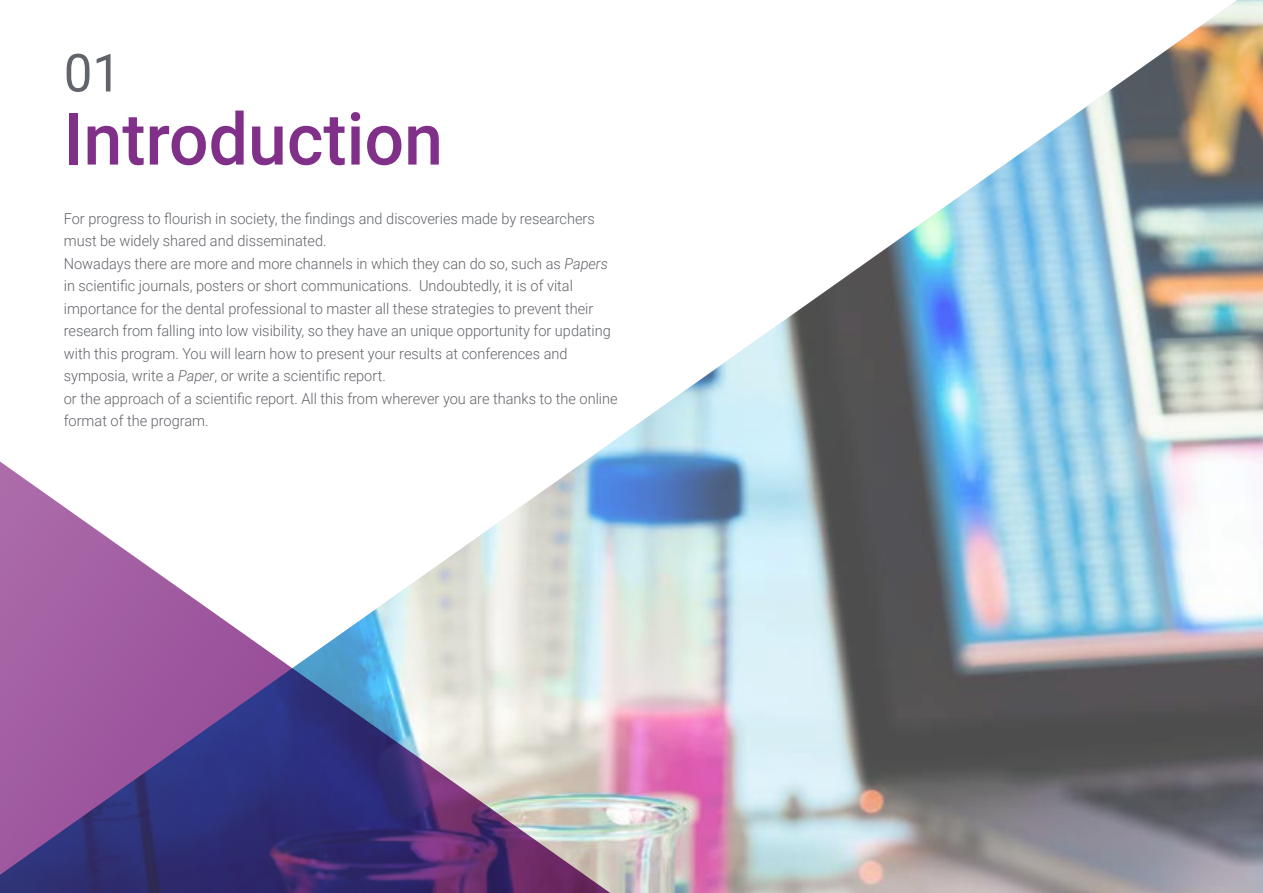
<style>
.page{position:relative;width:1263px;height:893px;background:#fff}
.page>*{position:absolute;margin:0;border:0;box-sizing:border-box;transform-origin:0 0}
.t1{font:500 72px "Roboto";color:#813089}
.t2{font:52.5px "Roboto";color:#61646a}
.t3{font:300 15px/22.5px "Roboto";color:#61646a}
.s1{font-style:italic}
</style>
<div class="page">
<img style="left:607px;top:0;width:656px;height:893px">
<svg style="left:0;top:446px;width:640px;height:447px"></svg>
<h2 class="t2" style="left:64px;top:36px;width:59px">01</h2>
<h1 class="t1" style="left:64px;top:89px;width:381px">Introduction</h1>
<p class="t3" style="left:64px;top:207px;width:555px">For progress to flourish in society, the findings and discoveries made by researchers must be widely shared and disseminated.<br>Nowadays there are more and more channels in which they can do so, such as <span class="s1">Papers </span>in scientific journals, posters or short communications. Undoubtedly, it is of vital importance for the dental professional to master all these strategies to prevent their research from falling into low visibility, so they have an unique opportunity for updating with this program. You will learn how to present your results at conferences and symposia, write a <span class="s1">Paper</span>, or write a scientific report.<br>or the approach of a scientific report. All this from wherever you are thanks to the online format of the program.</p>
</div>
